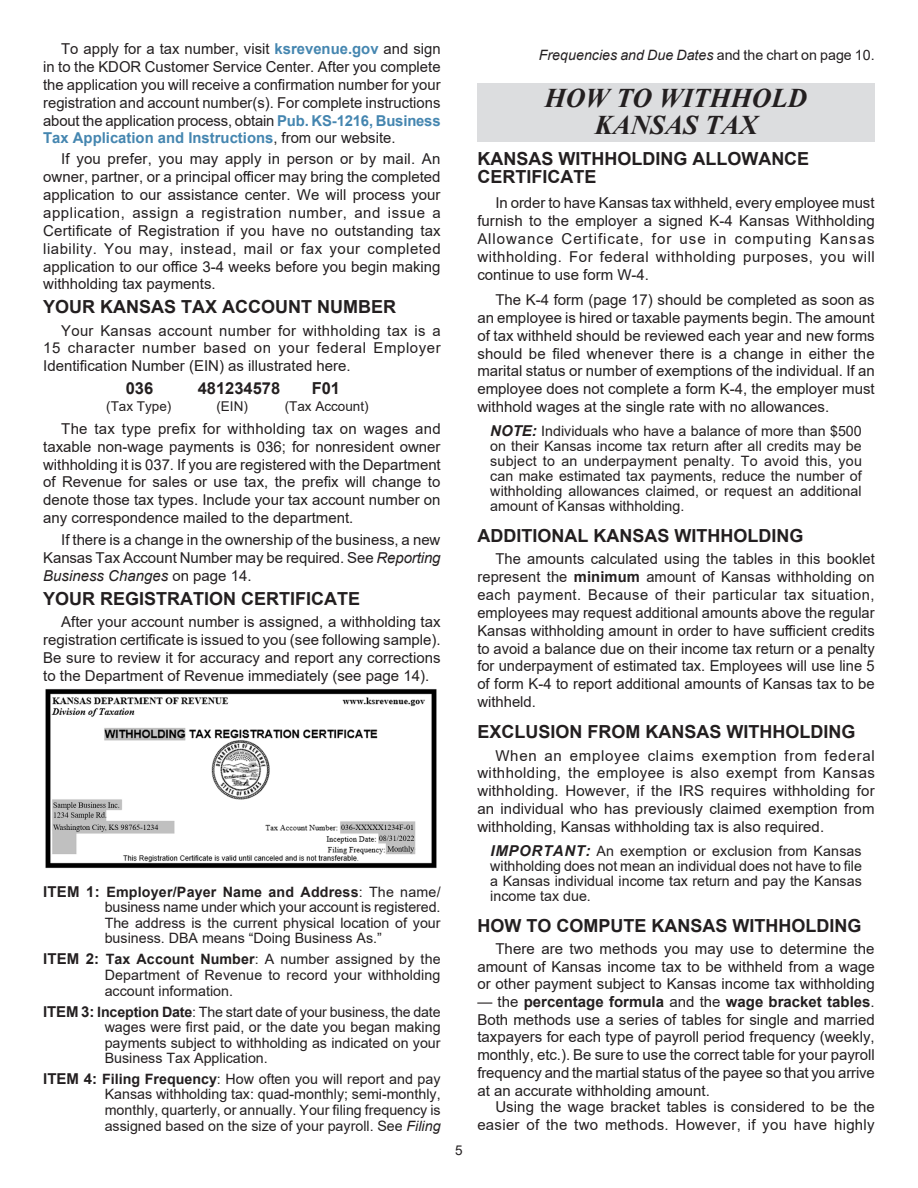
<style>
.page{position:relative;width:918px;height:1188px;background:#fff}
.page>*{position:absolute;margin:0;border:0;box-sizing:border-box;transform-origin:0 0}
.Pub_Header{font:italic 700 27px "Times New Roman";color:#231f20}
.Pub_para_after_sub-heading{font:700 18px/17.9px "Arial";color:#231f20}
.t1{font:700 16.5px "Arial";color:#231f20}
.Pub_para_after_sub-heading-2{font:15px/17.9px "Arial";color:#231f20;text-align:justify}
.Pub_general_para{font:15px/17.9px "Arial";color:#231f20;text-align:justify}
.Pub_EXAMPLE__CAUTION__IMPORTANT{font:14.25px/15.6px "Arial";color:#231f20;text-align:justify}
.Pub_NOTE_box{font:14.25px/15px "Arial";color:#231f20;text-align:justify}
.Pub_EXAMPLE__CAUTION__IMPORTANT-2{font:italic 14.25px "Arial";color:#231f20}
.t2{font:13.5px "Arial";color:#231f20}
.s1{font-weight:700;color:#4586b0}
.s2{font-style:italic}
.s3{font-weight:700;font-size:15px}
.s4{font-weight:700}
.s5{font-style:normal}
.s6{font-weight:700;font-style:italic;font-size:15px}
</style>
<div class="page">
<img style="left:45px;top:689px;width:392px;height:180px">
<div style="left:477px;top:83px;width:398px;height:36px;background:#dcdddf"></div>
<div style="left:477px;top:108px;width:398px;height:34px;background:#dcdddf"></div>
<p class="Pub_general_para" style="left:43px;top:40px;width:399px;text-indent:18px">To apply for a tax number, visit <span class="s1">ksrevenue.gov</span> and sign in to the KDOR Customer Service Center. After you complete the application you will receive a confirmation number for your registration and account number(s). For complete instructions about the application process, obtain <span class="s1">Pub. KS-1216, Business Tax Application and Instructions</span>, from our website.</p>
<p class="Pub_general_para" style="left:43px;top:150px;width:399px;text-indent:18px">If you prefer, you may apply in person or by mail. An owner, partner, or a principal officer may bring the completed application to our assistance center. We will process your application, assign a registration number, and issue a Certificate of Registration if you have no outstanding tax liability. You may, instead, mail or fax your completed application to our office 3-4 weeks before you begin making withholding tax payments.</p>
<p class="Pub_para_after_sub-heading" style="left:43px;top:298px;width:354px">YOUR KANSAS TAX ACCOUNT NUMBER</p>
<p class="Pub_para_after_sub-heading-2" style="left:43px;top:321px;width:399px;text-indent:18px">Your Kansas account number for withholding tax is a 15 character number based on your federal Employer Identification Number (EIN) as illustrated here.</p>
<p class="t1" style="left:126px;top:376px;width:29px">036</p>
<p class="t1" style="left:198px;top:376px;width:84px">481234578</p>
<p class="t1" style="left:312px;top:376px;width:30px">F01</p>
<p class="t2" style="left:106px;top:397px;width:67px">(Tax Type)</p>
<p class="t2" style="left:216px;top:397px;width:33px">(EIN)</p>
<p class="t2" style="left:285px;top:397px;width:86px">(Tax Account)</p>
<p class="Pub_para_after_sub-heading-2" style="left:43px;top:420px;width:399px;text-indent:18px">The tax type prefix for withholding tax on wages and taxable non-wage payments is 036; for nonresident owner withholding it is 037. If you are registered with the Department of Revenue for sales or use tax, the prefix will change to denote those tax types. Include your tax account number on any correspondence mailed to the department.</p>
<p class="Pub_general_para" style="left:43px;top:531px;width:399px;text-indent:18px">If there is a change in the ownership of the business, a new Kansas Tax Account Number may be required. See <span class="s2">Reporting Business Changes</span> on page 14.</p>
<p class="Pub_para_after_sub-heading" style="left:43px;top:590px;width:319px">YOUR REGISTRATION CERTIFICATE</p>
<p class="Pub_para_after_sub-heading-2" style="left:43px;top:613px;width:399px;text-indent:18px">After your account number is assigned, a withholding tax registration certificate is issued to you (see following sample).<br>Be sure to review it for accuracy and report any corrections to the Department of Revenue immediately (see page 14).</p>
<p class="Pub_EXAMPLE__CAUTION__IMPORTANT" style="left:105px;top:884px;width:337px;text-indent:-62px"><span class="s3">ITEM 1:</span> <span class="s4">Employer/Payer Name and Address</span>: The name/ business name under which your account is registered.<br>The address is the current physical location of your business. DBA means “Doing Business As.”</p>
<p class="Pub_EXAMPLE__CAUTION__IMPORTANT" style="left:105px;top:951px;width:337px;text-indent:-62px"><span class="s3">ITEM 2:</span> <span class="s4">Tax Account Number</span>: A number assigned by the Department of Revenue to record your withholding account information.</p>
<p class="Pub_EXAMPLE__CAUTION__IMPORTANT" style="left:105px;top:1004px;width:337px;text-indent:-62px"><span class="s3">ITEM 3:</span> <span class="s4">Inception Date</span>: The start date of your business, the date wages were first paid, or the date you began making payments subject to withholding as indicated on your Business Tax Application.</p>
<p class="Pub_EXAMPLE__CAUTION__IMPORTANT" style="left:105px;top:1071px;width:337px;text-indent:-62px"><span class="s3">ITEM 4:</span> <span class="s4">Filing Frequency</span>: How often you will report and pay Kansas withholding tax: quad-monthly; semi-monthly, monthly, quarterly, or annually. Your filing frequency is assigned based on the size of your payroll. See <span class="s2">Filing</span></p>
<p class="t2" style="left:455px;top:1141px;width:9px">5</p>
<p class="Pub_EXAMPLE__CAUTION__IMPORTANT-2" style="left:539px;top:45px;width:337px">Frequencies and Due Dates <span class="s5">and the chart on page 10.</span></p>
<p class="Pub_Header" style="left:545px;top:79px;width:264px">HOW TO WITHHOLD</p>
<p class="Pub_Header" style="left:595px;top:106px;width:164px">KANSAS TAX</p>
<p class="Pub_para_after_sub-heading" style="left:477px;top:150px;width:333px">KANSAS WITHHOLDING ALLOWANCE<br>CERTIFICATE</p>
<p class="Pub_para_after_sub-heading-2" style="left:477px;top:194px;width:399px;text-indent:18px">In order to have Kansas tax withheld, every employee must furnish to the employer a signed K-4 Kansas Withholding Allowance Certificate, for use in computing Kansas withholding. For federal withholding purposes, you will continue to use form W-4.</p>
<p class="Pub_general_para" style="left:477px;top:291px;width:399px;text-indent:18px">The K-4 form (page 17) should be completed as soon as an employee is hired or taxable payments begin. The amount of tax withheld should be reviewed each year and new forms should be filed whenever there is a change in either the marital status or number of exemptions of the individual. If an employee does not complete a form K-4, the employer must withhold wages at the single rate with no allowances.</p>
<p class="Pub_NOTE_box" style="left:490px;top:423px;width:373px"><span class="s6">NOTE:</span> Individuals who have a balance of more than $500 on their Kansas income tax return after all credits may be subject to an underpayment penalty. To avoid this, you can make estimated tax payments, reduce the number of withholding allowances claimed, or request an additional amount of Kansas withholding.</p>
<p class="Pub_para_after_sub-heading" style="left:477px;top:527px;width:327px">ADDITIONAL KANSAS WITHHOLDING</p>
<p class="Pub_para_after_sub-heading-2" style="left:477px;top:550px;width:399px;text-indent:18px">The amounts calculated using the tables in this booklet represent the <span class="s4">minimum</span> amount of Kansas withholding on each payment. Because of their particular tax situation, employees may request additional amounts above the regular Kansas withholding amount in order to have sufficient credits to avoid a balance due on their income tax return or a penalty for underpayment of estimated tax. Employees will use line 5 of form K-4 to report additional amounts of Kansas tax to be withheld.</p>
<p class="Pub_para_after_sub-heading" style="left:477px;top:723px;width:379px">EXCLUSION FROM KANSAS WITHHOLDING</p>
<p class="Pub_para_after_sub-heading-2" style="left:477px;top:746px;width:399px;text-indent:18px">When an employee claims exemption from federal withholding, the employee is also exempt from Kansas withholding. However, if the IRS requires withholding for an individual who has previously claimed exemption from withholding, Kansas withholding tax is also required.</p>
<p class="Pub_EXAMPLE__CAUTION__IMPORTANT" style="left:490px;top:843px;width:373px;line-height:15px"><span class="s6">IMPORTANT:</span> An exemption or exclusion from Kansas withholding does not mean an individual does not have to file a Kansas individual income tax return and pay the Kansas income tax due.</p>
<p class="Pub_para_after_sub-heading" style="left:477px;top:917px;width:385px">HOW TO COMPUTE KANSAS WITHHOLDING</p>
<p class="Pub_para_after_sub-heading-2" style="left:477px;top:940px;width:399px;text-indent:18px">There are two methods you may use to determine the amount of Kansas income tax to be withheld from a wage or other payment subject to Kansas income tax withholding</p>
<p class="Pub_para_after_sub-heading-2" style="left:477px;top:993px;width:399px">— the <span class="s4">percentage formula</span> and the <span class="s4">wage bracket tables</span>.<br>Both methods use a series of tables for single and married taxpayers for each type of payroll period frequency (weekly, monthly, etc.). Be sure to use the correct table for your payroll frequency and the martial status of the payee so that you arrive at an accurate withholding amount.</p>
<p class="Pub_general_para" style="left:477px;top:1098px;width:399px;text-align:right">Using the wage bracket tables is considered to be the easier of the two methods. However, if you have highly</p>
</div>
